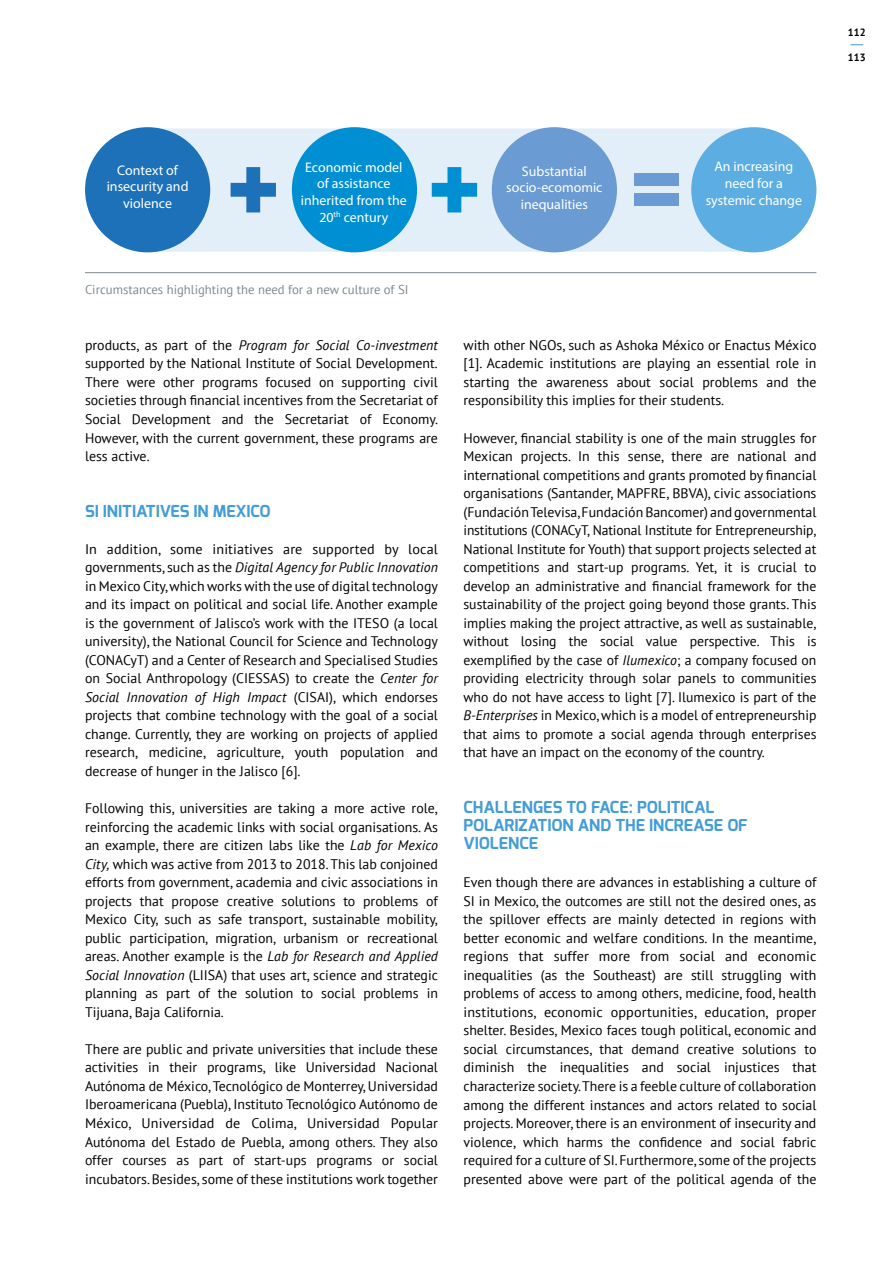
<style>
.page{position:relative;width:893px;height:1263px;background:#fff}
.page>*{position:absolute;margin:0;border:0;box-sizing:border-box;transform-origin:0 0}
.t1{font:700 16.5px/18px "Exo";color:#449dd7}
.t2{font:13.95px/16.6px "Myriad Pro";color:#fff;text-align:center}
.t3{font:13.8px/18.5px "PT Sans";color:#000;text-align:justify}
.t4{font:12.75px "PT Sans";color:#7f898f}
.t5{font:700 10.5px "PT Sans";color:#000}
.s1{font-style:italic}
</style>
<div class="page">
<div style="left:119px;top:128px;width:674px;height:124px;background:#e2eef8;border-radius:33px"></div>
<svg style="left:231px;top:167px;width:45px;height:45px"></svg>
<svg style="left:432px;top:167px;width:45px;height:45px"></svg>
<div style="left:635px;top:173px;width:44px;height:13px;background:#6a9bd3"></div>
<div style="left:635px;top:194px;width:44px;height:12px;background:#6a9bd3"></div>
<div style="left:85px;top:127px;width:125px;height:125px;background:#1d71b8;border-radius:50%"></div>
<div style="left:292px;top:127px;width:125px;height:125px;background:#008fd2;border-radius:50%"></div>
<div style="left:492px;top:127px;width:125px;height:125px;background:#6a9bd3;border-radius:50%"></div>
<div style="left:691px;top:127px;width:125px;height:125px;background:#5cade1;border-radius:50%"></div>
<hr style="left:85px;top:272px;width:731px;height:1px;background:#7f898f">
<svg style="left:850px;top:44px;width:13px;height:1px"></svg>
<p class="t5" style="left:848px;top:25px;width:19px">112</p>
<p class="t5" style="left:848px;top:50px;width:19px">113</p>
<p class="t2" style="left:107px;top:161px;width:83px">Context of insecurity and violence</p>
<p class="t2" style="left:301px;top:159px;width:107px">Economic model of assistance inherited from the<br>20<sup>th</sup> century</p>
<p class="t2" style="left:506px;top:162px;width:98px">Substantial socio-ecomomic inequalities</p>
<p class="t2" style="left:706px;top:158px;width:98px">An increasing need for a systemic change</p>
<p class="t4" style="left:85px;top:282px;width:325px">Circumstances highlighting the need for a new culture of SI</p>
<p class="t3" style="left:85px;top:335px;width:354px">products, as part of the <span class="s1">Program for Social Co-investment </span>supported by the National Institute of Social Development.<br>There were other programs focused on supporting civil societies through financial incentives from the Secretariat of Social Development and the Secretariat of Economy.<br>However, with the current government, these programs are less active.</p>
<p class="t1" style="left:85px;top:502px;width:187px">SI INITIATIVES IN MEXICO</p>
<p class="t3" style="left:85px;top:539px;width:354px">In addition, some initiatives are supported by local governments, such as the <span class="s1">Digital Agency for Public Innovation </span>in Mexico City, which works with the use of digital technology and its impact on political and social life. Another example is the government of Jalisco’s work with the ITESO (a local university), the National Council for Science and Technology (CONACyT) and a Center of Research and Specialised Studies on Social Anthropology (CIESSAS) to create the <span class="s1">Center for Social Innovation of High Impact</span> (CISAI), which endorses projects that combine technology with the goal of a social change. Currently, they are working on projects of applied research, medicine, agriculture, youth population and decrease of hunger in the Jalisco [6].</p>
<p class="t3" style="left:85px;top:799px;width:354px">Following this, universities are taking a more active role, reinforcing the academic links with social organisations. As an example, there are citizen labs like the <span class="s1">Lab for Mexico City,</span> which was active from 2013 to 2018. This lab conjoined efforts from government, academia and civic associations in projects that propose creative solutions to problems of Mexico City, such as safe transport, sustainable mobility, public participation, migration, urbanism or recreational areas. Another example is the <span class="s1">Lab for Research and Applied Social Innovation</span> (LIISA) that uses art, science and strategic planning as part of the solution to social problems in Tijuana, Baja California.</p>
<p class="t3" style="left:85px;top:1039px;width:354px">There are public and private universities that include these activities in their programs, like Universidad Nacional Autónoma de México, Tecnológico de Monterrey, Universidad Iberoamericana (Puebla), Instituto Tecnológico Autónomo de México, Universidad de Colima, Universidad Popular Autónoma del Estado de Puebla, among others. They also offer courses as part of start-ups programs or social incubators. Besides, some of these institutions work together</p>
<p class="t3" style="left:463px;top:335px;width:354px">with other NGOs, such as Ashoka México or Enactus México [1]. Academic institutions are playing an essential role in starting the awareness about social problems and the responsibility this implies for their students.</p>
<p class="t3" style="left:463px;top:428px;width:354px">However, financial stability is one of the main struggles for Mexican projects. In this sense, there are national and international competitions and grants promoted by financial organisations (Santander, MAPFRE, BBVA), civic associations (Fundación Televisa, Fundación Bancomer) and governmental institutions (CONACyT, National Institute for Entrepreneurship, National Institute for Youth) that support projects selected at competitions and start-up programs. Yet, it is crucial to develop an administrative and financial framework for the sustainability of the project going beyond those grants. This implies making the project attractive, as well as sustainable, without losing the social value perspective. This is exemplified by the case of <span class="s1">Ilumexico</span>; a company focused on providing electricity through solar panels to communities who do not have access to light [7]. Ilumexico is part of the <span class="s1">B-Enterprises</span> in Mexico, which is a model of entrepreneurship that aims to promote a social agenda through enterprises that have an impact on the economy of the country.</p>
<p class="t1" style="left:463px;top:798px;width:285px">CHALLENGES TO FACE: POLITICAL<br>POLARIZATION AND THE INCREASE OF<br>VIOLENCE</p>
<p class="t3" style="left:463px;top:873px;width:354px">Even though there are advances in establishing a culture of SI in Mexico, the outcomes are still not the desired ones, as the spillover effects are mainly detected in regions with better economic and welfare conditions. In the meantime, regions that suffer more from social and economic inequalities (as the Southeast) are still struggling with problems of access to among others, medicine, food, health institutions, economic opportunities, education, proper shelter. Besides, Mexico faces tough political, economic and social circumstances, that demand creative solutions to diminish the inequalities and social injustices that characterize society. There is a feeble culture of collaboration among the different instances and actors related to social projects. Moreover, there is an environment of insecurity and violence, which harms the confidence and social fabric required for a culture of SI. Furthermore, some of the projects presented above were part of the political agenda of the</p>
</div>
